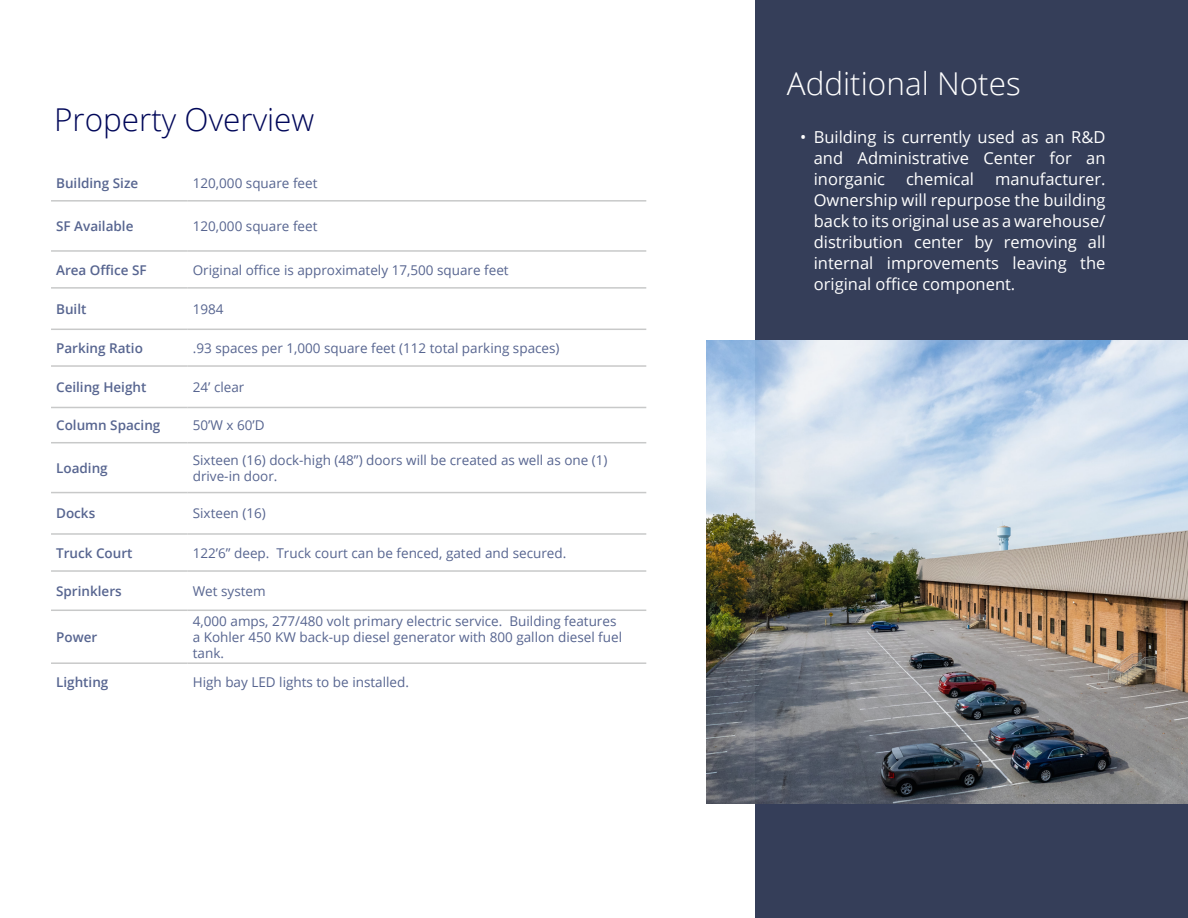
<style>
.page{position:relative;width:1188px;height:918px;background:#fff}
.page>*{position:absolute;margin:0;border:0;box-sizing:border-box;transform-origin:0 0}
.t1{font:300 31.5px "Open Sans";color:#000759}
.t2{font:300 31.5px "Open Sans";color:#fff}
.t3{font:16.5px/21px "Open Sans";color:#fff;text-align:justify}
.t4{font:13.5px/16.2px "Open Sans";color:#576590}
.t5{font:600 13.5px "Open Sans";color:#576590}
</style>
<div class="page">
<div style="left:756px;top:0;width:432px;height:918px;background:#353e59"></div>
<svg style="left:51px;top:328px;width:595px;height:282px"></svg>
<svg style="left:51px;top:443px;width:595px;height:49px"></svg>
<hr style="left:51px;top:200px;width:137px;height:2px;background:#c8c9c9">
<hr style="left:188px;top:200px;width:458px;height:2px;background:#c8c9c9">
<hr style="left:51px;top:250px;width:137px;height:2px;background:#c8c9c9">
<hr style="left:188px;top:250px;width:458px;height:2px;background:#c8c9c9">
<hr style="left:51px;top:287px;width:137px;height:2px;background:#c8c9c9">
<hr style="left:188px;top:287px;width:458px;height:2px;background:#c8c9c9">
<hr style="left:51px;top:329px;width:137px;height:1px;background:#c8c9c9">
<hr style="left:188px;top:329px;width:458px;height:1px;background:#c8c9c9">
<hr style="left:51px;top:365px;width:137px;height:2px;background:#c8c9c9">
<hr style="left:188px;top:365px;width:458px;height:2px;background:#c8c9c9">
<hr style="left:51px;top:407px;width:137px;height:1px;background:#c8c9c9">
<hr style="left:188px;top:407px;width:458px;height:1px;background:#c8c9c9">
<hr style="left:51px;top:442px;width:137px;height:1px;background:#c8c9c9">
<hr style="left:188px;top:442px;width:458px;height:1px;background:#c8c9c9">
<hr style="left:51px;top:492px;width:137px;height:1px;background:#c8c9c9">
<hr style="left:188px;top:492px;width:458px;height:1px;background:#c8c9c9">
<hr style="left:51px;top:533px;width:137px;height:2px;background:#c8c9c9">
<hr style="left:188px;top:533px;width:458px;height:2px;background:#c8c9c9">
<hr style="left:51px;top:570px;width:137px;height:2px;background:#c8c9c9">
<hr style="left:188px;top:570px;width:458px;height:2px;background:#c8c9c9">
<hr style="left:51px;top:610px;width:137px;height:1px;background:#c8c9c9">
<hr style="left:188px;top:610px;width:458px;height:1px;background:#c8c9c9">
<hr style="left:51px;top:662px;width:137px;height:2px;background:#c8c9c9">
<hr style="left:188px;top:662px;width:458px;height:2px;background:#c8c9c9">
<img style="left:707px;top:340px;width:481px;height:464px">
<p class="t1" style="left:54px;top:98px;width:262px">Property Overview</p>
<p class="t5" style="left:56px;top:174px;width:84px">Building Size</p>
<p class="t4" style="left:193px;top:175px;width:126px">120,000 square feet</p>
<p class="t5" style="left:56px;top:217px;width:79px">SF Available</p>
<p class="t4" style="left:193px;top:218px;width:126px">120,000 square feet</p>
<p class="t5" style="left:56px;top:260px;width:92px">Area Office SF</p>
<p class="t4" style="left:193px;top:261px;width:317px">Original office is approximately 17,500 square feet</p>
<p class="t5" style="left:56px;top:300px;width:32px">Built</p>
<p class="t4" style="left:193px;top:300px;width:32px">1984</p>
<p class="t5" style="left:56px;top:339px;width:88px">Parking Ratio</p>
<p class="t4" style="left:193px;top:339px;width:368px">.93 spaces per 1,000 square feet (112 total parking spaces)</p>
<p class="t5" style="left:56px;top:378px;width:92px">Ceiling Height</p>
<p class="t4" style="left:193px;top:379px;width:53px">24’ clear</p>
<p class="t5" style="left:56px;top:416px;width:106px">Column Spacing</p>
<p class="t4" style="left:193px;top:417px;width:73px">50’W x 60’D</p>
<p class="t5" style="left:56px;top:459px;width:53px">Loading</p>
<p class="t4" style="left:193px;top:451px;width:416px">Sixteen (16) dock-high (48”) doors will be created as well as one (1) drive-in door.</p>
<p class="t5" style="left:56px;top:504px;width:41px">Docks</p>
<p class="t4" style="left:193px;top:505px;width:75px">Sixteen (16)</p>
<p class="t5" style="left:56px;top:544px;width:78px">Truck Court</p>
<p class="t4" style="left:193px;top:544px;width:375px">122’6” deep. Truck court can be fenced, gated and secured.</p>
<p class="t5" style="left:56px;top:582px;width:67px">Sprinklers</p>
<p class="t4" style="left:193px;top:582px;width:74px">Wet system</p>
<p class="t5" style="left:56px;top:628px;width:43px">Power</p>
<p class="t4" style="left:193px;top:612px;width:431px">4,000 amps, 277/480 volt primary electric service. Building features a Kohler 450 KW back-up diesel generator with 800 gallon diesel fuel tank.</p>
<p class="t5" style="left:56px;top:673px;width:54px">Lighting</p>
<p class="t4" style="left:193px;top:673px;width:218px">High bay LED lights to be installed.</p>
<p class="t2" style="left:787px;top:62px;width:235px">Additional Notes</p>
<p class="t3" style="left:814px;top:127px;width:293px;text-indent:-14px">• Building is currently used as an R&amp;D and Administrative Center for an inorganic</p>
<p class="t3" style="left:814px;top:169px;width:293px;text-indent:181px">manufacturer.<br>Ownership will repurpose the building back to its original use as a warehouse/ distribution center by removing all internal improvements leaving the original office component.</p>
<p class="t3" style="left:906px;top:169px;width:69px">chemical</p>
</div>
